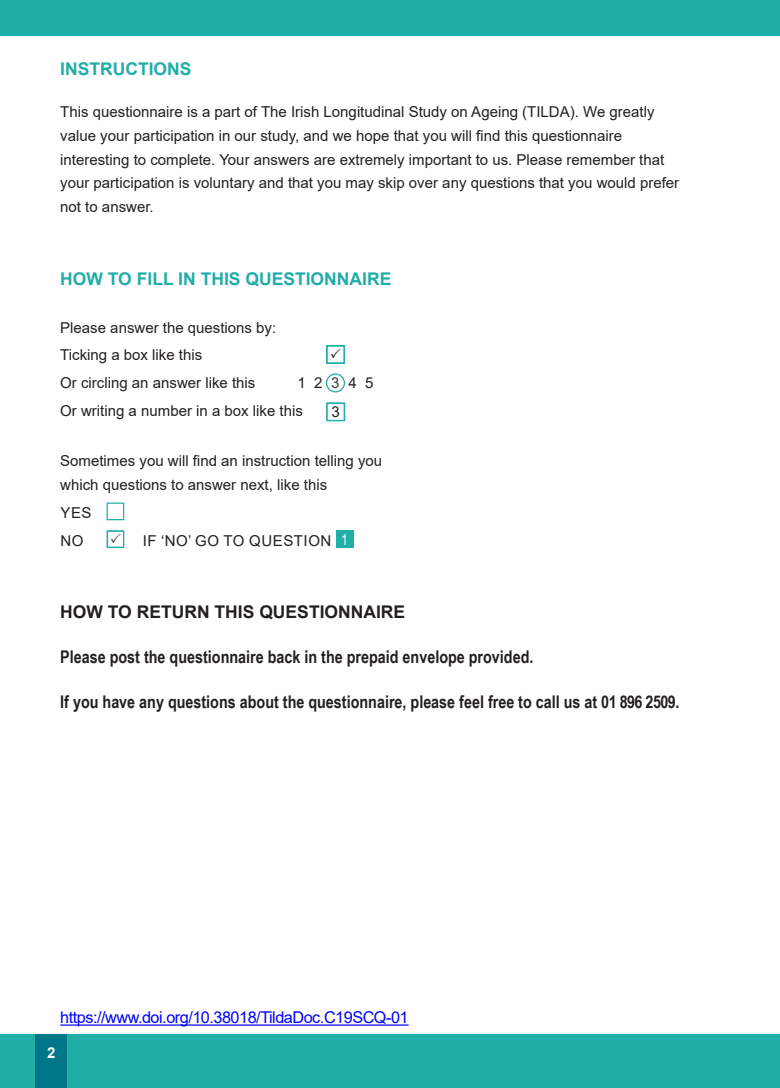
<style>
.page{position:relative;width:780px;height:1088px;background:#fff}
.page>*{position:absolute;margin:0;border:0;box-sizing:border-box;transform-origin:0 0}
.Paragraph_Style_1{font:700 17.5px "Arial Narrow";color:#231f20}
.HEADING_1{font:700 17.5px "Arial";color:#21ada8}
.Paragraph_Style_1-2{font:700 17.5px "Arial";color:#231f20}
.Paragraph_Style_1-3{font:16.25px "Arial";letter-spacing:-.03em;color:#00f}
.Paragraph_Style_1-4{font:15px/23.8px "Arial";color:#231f20}
.TABLE_TEXT{font:15px/23.8px "Arial";color:#231f20}
.TABLE_TEXT-2{font:15px "Arial";letter-spacing:.035em;color:#231f20}
.t1{font:700 15px "Arial";color:#fff}
.TABLE_TEXT-3{font:15px "Arial";color:#3e3e3f}
.TABLE_TEXT-4{font:15px "Arial Narrow";color:#fff}
</style>
<div class="page">
<div style="left:0;top:0;width:780px;height:35px;background:#21ada8"></div>
<div style="left:0;top:1035px;width:780px;height:53px;background:#21ada8"></div>
<div style="left:35px;top:1035px;width:32px;height:53px;background:#078"></div>
<hr style="left:60px;top:1024px;width:348px;height:1px;background:#00f">
<div style="left:326px;top:345px;width:19px;height:19px;border:1px solid #21ada8"></div>
<div style="left:106px;top:502px;width:18px;height:18px;background:#fff;border:1px solid #21ada8"></div>
<div style="left:106px;top:530px;width:18px;height:18px;border:1px solid #21ada8"></div>
<div style="left:336px;top:530px;width:17px;height:18px;background:#21ada8"></div>
<div style="left:326px;top:373px;width:19px;height:19px;border:1px solid #21ada8;border-radius:50%"></div>
<div style="left:326px;top:402px;width:19px;height:19px;border:1px solid #21ada8"></div>
<p class="HEADING_1" style="left:60px;top:57px;width:133px">INSTRUCTIONS</p>
<p class="Paragraph_Style_1-4" style="left:60px;top:100px;width:620px">This questionnaire is a part of The Irish Longitudinal Study on Ageing (TILDA). We greatly value your participation in our study, and we hope that you will find this questionnaire interesting to complete. Your answers are extremely important to us. Please remember that your participation is voluntary and that you may skip over any questions that you would prefer not to answer.</p>
<p class="HEADING_1" style="left:60px;top:266px;width:332px">HOW TO FILL IN THIS QUESTIONNAIRE</p>
<p class="TABLE_TEXT" style="left:60px;top:315px;width:217px">Please answer the questions by:</p>
<p class="TABLE_TEXT" style="left:60px;top:343px;width:143px">Ticking a box like this</p>
<p class="TABLE_TEXT" style="left:60px;top:370px;width:197px">Or circling an answer like this</p>
<p class="TABLE_TEXT" style="left:297px;top:370px;width:27px">1 2</p>
<p class="TABLE_TEXT-3" style="left:331px;top:372px;width:10px">3</p>
<p class="TABLE_TEXT" style="left:348px;top:370px;width:27px">4 5</p>
<p class="TABLE_TEXT" style="left:60px;top:399px;width:244px">Or writing a number in a box like this</p>
<p class="TABLE_TEXT" style="left:60px;top:449px;width:323px">Sometimes you will find an instruction telling you which questions to answer next, like this</p>
<p class="TABLE_TEXT" style="left:60px;top:500px;width:33px">YES</p>
<p class="TABLE_TEXT" style="left:60px;top:528px;width:25px">NO</p>
<p class="TABLE_TEXT-2" style="left:143px;top:530px;width:190px">IF ‘NO’ GO TO QUESTION</p>
<p class="TABLE_TEXT-4" style="left:341px;top:528px;width:8px">1</p>
<p class="TABLE_TEXT" style="left:331px;top:400px;width:10px">3</p>
<p class="Paragraph_Style_1-2" style="left:60px;top:600px;width:346px">HOW TO RETURN THIS QUESTIONNAIRE</p>
<p class="Paragraph_Style_1" style="left:60px;top:644px;width:474px">Please post the questionnaire back in the prepaid envelope provided.</p>
<p class="Paragraph_Style_1" style="left:60px;top:689px;width:620px">If you have any questions about the questionnaire, please feel free to call us at 01 896 2509.</p>
<p class="Paragraph_Style_1-3" style="left:60px;top:1006px;width:350px">https://www.doi.org/10.38018/TildaDoc.C19SCQ-01</p>
<p class="t1" style="left:47px;top:1042px;width:10px">2</p>
</div>
